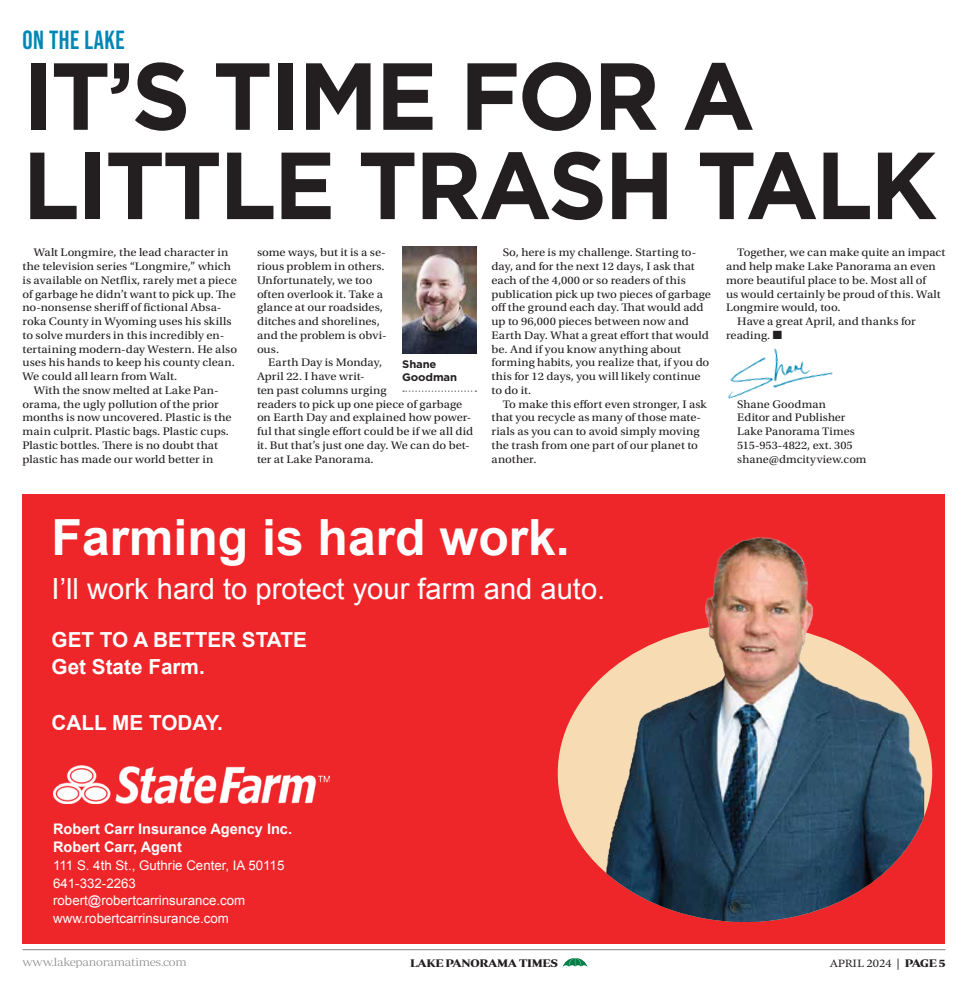
<style>
.page{position:relative;width:968px;height:990px;background:#fff}
.page>*{position:absolute;margin:0;border:0;box-sizing:border-box;transform-origin:0 0}
.t1{font:700 95px/89.2px "Gotham";letter-spacing:-.03em;color:#231f20}
.t2{font:700 49.88px "Arial";color:#fff}
.t3{font:29.12px "Arial";color:#fff}
.t4{font:700 26.25px "Bebas Neue Pro";letter-spacing:.02em;color:#0086b6}
.t5{font:700 20.75px "Arial";color:#fff}
.t6{font:700 14.5px/17.8px "Arial";color:#fff}
.t7{font:13.25px/17.8px "Arial";color:#fff}
.t8{font:11.5px/13.8px "Utopia Std";color:#231f20;scale:1.08 1}
.t9{font:11.5px/13.8px "Utopia Std";color:#231f20;scale:1.06 1}
.t10{font:11.25px "Periodico Display Xt Lg";letter-spacing:-.02em;color:#808285;scale:1.13 1}
.t11{font:700 11.25px "Periodico Display";letter-spacing:-.02em;color:#231f20;scale:1.13 1}
.t12{font:11.25px "Minion Variable Concept";letter-spacing:-.025em;color:#231f20;scale:1.13 1}
.t13{font:700 10.88px/13.1px "Gotham";letter-spacing:-.015em;color:#231f20}
.s1{font-family:"Periodico Display";font-weight:700}
</style>
<div class="page">
<hr style="left:22px;top:949px;width:923px;height:1px;background:#808285">
<svg style="left:562px;top:958px;width:25px;height:9px"></svg>
<svg style="left:403px;top:390px;width:73px;height:2px"></svg>
<img style="left:402px;top:246px;width:74px;height:108px">
<img style="left:728px;top:348px;width:105px;height:51px">
<div style="left:23px;top:494px;width:922px;height:450px;background:#ee2529"></div>
<img style="left:557px;top:537px;width:375px;height:385px">
<img style="left:53px;top:766px;width:276px;height:38px">
<h3 class="t4" style="left:22px;top:25px;width:104px">ON THE LAKE</h3>
<h1 class="t1" style="left:22px;top:49px;width:916px">IT’S TIME FOR A<br>LITTLE TRASH TALK</h1>
<p class="t8" style="left:34px;top:246px;width:182px">Walt Longmire, the lead character in</p>
<p class="t8" style="left:23px;top:260px;width:194px">the television series “Longmire,” which</p>
<p class="t8" style="left:23px;top:273px;width:200px">is available on Netflix, rarely met a piece</p>
<p class="t8" style="left:23px;top:287px;width:199px">of garbage he didn’t want to pick up. The</p>
<p class="t8" style="left:23px;top:301px;width:185px">no-nonsense sheriff of fictional Absa-</p>
<p class="t8" style="left:22px;top:315px;width:195px">roka County in Wyoming uses his skills</p>
<p class="t8" style="left:22px;top:328px;width:188px">to solve murders in this incredibly en-</p>
<p class="t8" style="left:22px;top:342px;width:200px">tertaining modern-day Western. He also</p>
<p class="t8" style="left:22px;top:356px;width:198px">uses his hands to keep his county clean.</p>
<p class="t8" style="left:22px;top:370px;width:145px">We could all learn from Walt.</p>
<p class="t8" style="left:34px;top:383px;width:173px">With the snow melted at Lake Pan-</p>
<p class="t8" style="left:22px;top:397px;width:183px">orama, the ugly pollution of the prior</p>
<p class="t8" style="left:22px;top:411px;width:195px">months is now uncovered. Plastic is the</p>
<p class="t8" style="left:22px;top:425px;width:193px">main culprit. Plastic bags. Plastic cups.</p>
<p class="t8" style="left:22px;top:438px;width:182px">Plastic bottles. There is no doubt that</p>
<p class="t8" style="left:22px;top:452px;width:178px">plastic has made our world better in</p>
<p class="t8" style="left:257px;top:246px;width:122px">some ways, but it is a se&shy;rious problem in others.<br>Unfortunately, we too often overlook it. Take a glance at our roadsides, ditches and shorelines, and the problem is obvi&shy;ous.</p>
<p class="t8" style="left:257px;top:356px;width:202px;text-indent:11px">Earth Day is Monday,<br>April 22. I have writ-<br>ten past columns urging<br>readers to pick up one piece of garbage on Earth Day and explained how power&shy;ful that single effort could be if we all did it. But that’s just one day. We can do bet&shy;ter at Lake Panorama.</p>
<p class="t13" style="left:402px;top:357px;width:56px">Shane<br>Goodman</p>
<p class="t8" style="left:491px;top:246px;width:204px;text-indent:11px">So, here is my challenge. Starting to&shy;day, and for the next 12 days, I ask that each of the 4,000 or so readers of this publication pick up two pieces of garbage off the ground each day. That would add up to 96,000 pieces between now and Earth Day. What a great effort that would be. And if you know anything about forming habits, you realize that, if you do this for 12 days, you will likely continue to do it.</p>
<p class="t8" style="left:491px;top:397px;width:201px;text-indent:11px">To make this effort even stronger, I ask that you recycle as many of those mate&shy;rials as you can to avoid simply moving the trash from one part of our planet to another.</p>
<p class="t8" style="left:737px;top:246px;width:194px">Together, we can make quite an impact</p>
<p class="t8" style="left:726px;top:260px;width:196px">and help make Lake Panorama an even</p>
<p class="t8" style="left:726px;top:273px;width:187px">more beautiful place to be. Most all of</p>
<p class="t8" style="left:726px;top:287px;width:200px">us would certainly be proud of this. Walt</p>
<p class="t8" style="left:726px;top:301px;width:108px">Longmire would, too.</p>
<p class="t8" style="left:737px;top:315px;width:167px">Have a great April, and thanks for</p>
<p class="t8" style="left:726px;top:328px;width:53px">reading. ■</p>
<p class="t9" style="left:737px;top:397px;width:123px">Shane Goodman<br>Editor and Publisher<br>Lake Panorama Times<br>515-953-4822, ext. 305 shane@dmcityview.com</p>
<h2 class="t2" style="left:52px;top:505px;width:519px">Farming is hard work.</h2>
<h3 class="t3" style="left:52px;top:569px;width:555px">I’ll work hard to protect your farm and auto.</h3>
<h3 class="t5" style="left:52px;top:626px;width:257px">GET TO A BETTER STATE</h3>
<h3 class="t5" style="left:52px;top:653px;width:155px">Get State Farm.</h3>
<h3 class="t5" style="left:52px;top:709px;width:173px">CALL ME TODAY.</h3>
<p class="t6" style="left:53px;top:821px;width:240px">Robert Carr Insurance Agency Inc.<br>Robert Carr, Agent</p>
<p class="t7" style="left:53px;top:857px;width:233px">111 S. 4th St., Guthrie Center, IA 50115<br>641-332-2263 robert@robertcarrinsurance.com www.robertcarrinsurance.com</p>
<p class="t10" style="left:22px;top:956px;width:147px">www.lakepanoramatimes.com</p>
<p class="t11" style="left:410px;top:957px;width:132px">LAKE PANORAMA TIMES</p>
<p class="t12" style="left:830px;top:956px;width:104px">APRIL 2024 | <span class="s1">PAGE 5</span></p>
</div>
